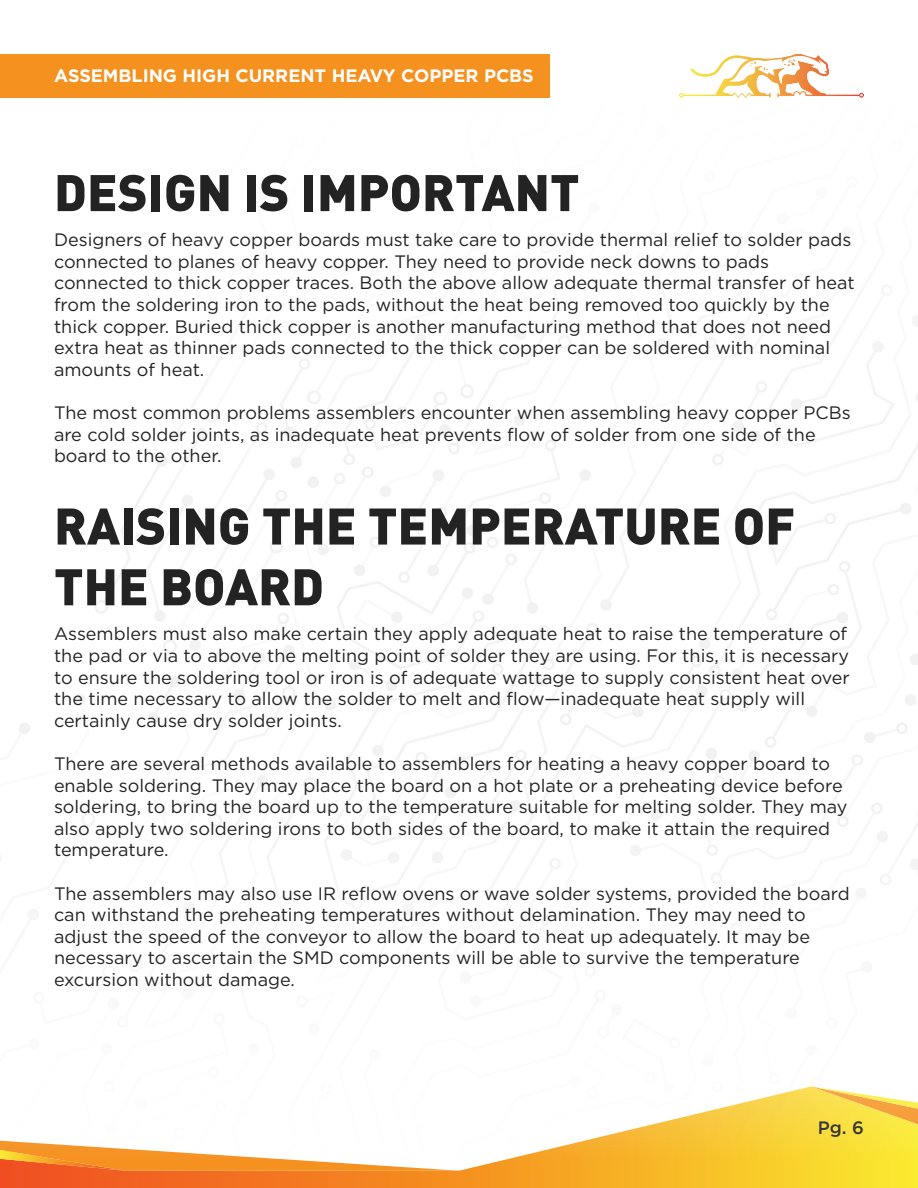
<style>
.page{position:relative;width:918px;height:1188px;background:#fff}
.page>*{position:absolute;margin:0;border:0;box-sizing:border-box;transform-origin:0 0}
.t1{font:900 50.7px/60.8px "DIN Pro";color:#232323}
.t2{font:18px/21.6px "Gotham";color:#232323}
.t3{font:700 18px "Gotham";color:#fff}
.t4{font:500 18px "Gotham";color:#232323}
</style>
<div class="page">
<img style="left:0;top:54px;width:918px;height:1134px">
<div style="left:0;top:54px;width:550px;height:43px;background:#f5911f"></div>
<p class="t3" style="left:54px;top:64px;width:481px">ASSEMBLING HIGH CURRENT HEAVY COPPER PCBS</p>
<p class="t1" style="left:54px;top:160px;width:527px">DESIGN IS IMPORTANT</p>
<p class="t2" style="left:54px;top:229px;width:799px">Designers of heavy copper boards must take care to provide thermal relief to solder pads connected to planes of heavy copper. They need to provide neck downs to pads</p>
<p class="t2" style="left:54px;top:272px;width:802px">connected to thick copper traces. Both the above allow adequate thermal transfer of heat</p>
<p class="t2" style="left:54px;top:293px;width:779px;text-align:justify">from the soldering iron to the pads, without the heat being removed too quickly by the thick copper. Buried thick copper is another manufacturing method that does not need extra heat as thinner pads connected to the thick copper can be soldered with nominal amounts of heat.</p>
<p class="t2" style="left:54px;top:401px;width:798px">The most common problems assemblers encounter when assembling heavy copper PCBs</p>
<p class="t2" style="left:54px;top:423px;width:763px">are cold solder joints, as inadequate heat prevents flow of solder from one side of the board to the other.</p>
<p class="t1" style="left:54px;top:494px;width:743px">RAISING THE TEMPERATURE OF<br>THE BOARD</p>
<p class="t2" style="left:54px;top:623px;width:797px">Assemblers must also make certain they apply adequate heat to raise the temperature of the pad or via to above the melting point of solder they are using. For this, it is necessary to ensure the soldering tool or iron is of adequate wattage to supply consistent heat over the time necessary to allow the solder to melt and flow—inadequate heat supply will</p>
<p class="t2" style="left:54px;top:709px;width:289px">certainly cause dry solder joints.</p>
<p class="t2" style="left:54px;top:752px;width:795px">There are several methods available to assemblers for heating a heavy copper board to enable soldering. They may place the board on a hot plate or a preheating device before soldering, to bring the board up to the temperature suitable for melting solder. They may also apply two soldering irons to both sides of the board, to make it attain the required temperature.</p>
<p class="t2" style="left:54px;top:882px;width:797px">The assemblers may also use IR reflow ovens or wave solder systems, provided the board can withstand the preheating temperatures without delamination. They may need to</p>
<p class="t2" style="left:54px;top:925px;width:758px">adjust the speed of the conveyor to allow the board to heat up adequately. It may be</p>
<p class="t2" style="left:54px;top:947px;width:747px">necessary to ascertain the SMD components will be able to survive the temperature</p>
<p class="t2" style="left:54px;top:968px;width:243px">excursion without damage.</p>
<p class="t4" style="left:818px;top:1116px;width:48px">Pg. 6</p>
</div>
